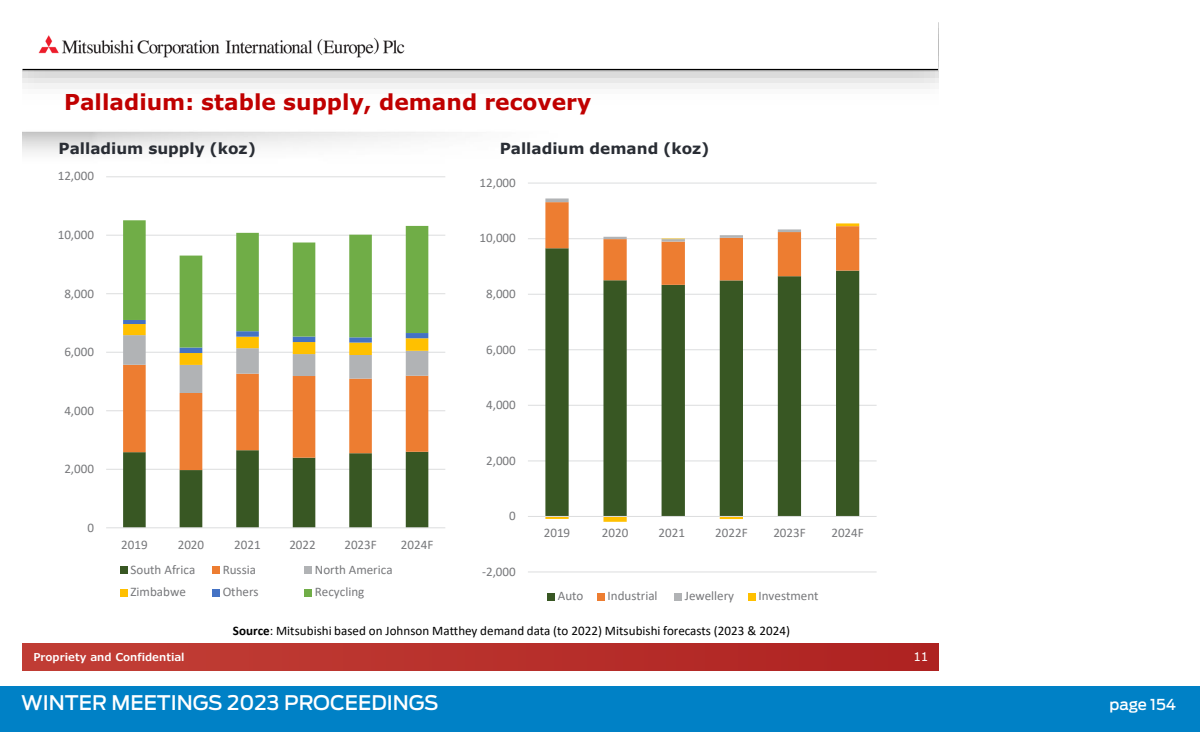
<style>
.page{position:relative;width:1200px;height:732px;background:#fff}
.page>*{position:absolute;margin:0;border:0;box-sizing:border-box;transform-origin:0 0}
.t1{font:700 21.75px "Verdana Pro";color:#c00000}
.t2{font:500 20px "Ford Antenna";color:#fff}
.t3{font:700 15.25px "Verdana Pro";color:#292d34}
.t4{font:500 15px "Ford Antenna";color:#fff}
.t5{font:13.12px "Calibri";color:#77787b}
.t6{font:13px "Calibri";color:#77787b}
.t7{font:13px "Calibri";letter-spacing:.005em;color:#000}
.t8{font:12px "Verdana Pro";color:#fff}
.t9{font:600 10.88px "Verdana Pro";color:#fff}
.s1{font-weight:700}
</style>
<div class="page">
<div style="left:22px;top:642px;width:916px;height:28px;background:linear-gradient(to right,#c23f36,#ae2221)"></div>
<img style="left:38px;top:35px;width:367px;height:23px">
<hr style="left:22px;top:69px;width:916px;height:1px;background:#000">
<hr style="left:106px;top:468px;width:339px;height:1px;background:#dcddde">
<hr style="left:106px;top:410px;width:339px;height:1px;background:#dcddde">
<hr style="left:106px;top:351px;width:339px;height:1px;background:#dcddde">
<hr style="left:106px;top:293px;width:339px;height:1px;background:#dcddde">
<hr style="left:106px;top:235px;width:339px;height:1px;background:#dcddde">
<hr style="left:106px;top:176px;width:339px;height:1px;background:#dcddde">
<svg style="left:123px;top:347px;width:305px;height:180px"></svg>
<svg style="left:123px;top:220px;width:305px;height:127px"></svg>
<hr style="left:106px;top:527px;width:339px;height:1px;background:#dcddde">
<div style="left:120px;top:566px;width:7px;height:7px;background:#385723"></div>
<div style="left:212px;top:566px;width:7px;height:7px;background:#ed7d31"></div>
<div style="left:305px;top:566px;width:7px;height:7px;background:#b1b3b5"></div>
<div style="left:120px;top:588px;width:7px;height:8px;background:#ffc000"></div>
<div style="left:212px;top:588px;width:7px;height:8px;background:#4472c4"></div>
<div style="left:305px;top:588px;width:7px;height:8px;background:#70ad47"></div>
<hr style="left:528px;top:571px;width:349px;height:1px;background:#dcddde">
<hr style="left:528px;top:460px;width:349px;height:1px;background:#dcddde">
<hr style="left:528px;top:404px;width:349px;height:1px;background:#dcddde">
<hr style="left:528px;top:349px;width:349px;height:1px;background:#dcddde">
<hr style="left:528px;top:294px;width:349px;height:1px;background:#dcddde">
<hr style="left:528px;top:238px;width:349px;height:1px;background:#dcddde">
<hr style="left:528px;top:182px;width:349px;height:1px;background:#dcddde">
<svg style="left:545px;top:202px;width:24px;height:21px"></svg>
<svg style="left:545px;top:198px;width:24px;height:4px"></svg>
<svg style="left:545px;top:223px;width:314px;height:298px"></svg>
<hr style="left:528px;top:516px;width:349px;height:1px;background:#dcddde">
<div style="left:547px;top:592px;width:8px;height:8px;background:#385723"></div>
<div style="left:597px;top:592px;width:7px;height:8px;background:#ed7d31"></div>
<div style="left:674px;top:592px;width:8px;height:8px;background:#b1b3b5"></div>
<div style="left:748px;top:592px;width:7px;height:8px;background:#ffc000"></div>
<div style="left:1px;top:686px;width:1199px;height:45px;background:#0081c6"></div>
<h1 class="t1" style="left:64px;top:88px;width:529px">Palladium: stable supply, demand recovery</h1>
<p class="t3" style="left:59px;top:138px;width:199px">Palladium supply (koz)</p>
<p class="t3" style="left:500px;top:138px;width:211px">Palladium demand (koz)</p>
<p class="t6" style="left:58px;top:167px;width:38px">12,000</p>
<p class="t6" style="left:480px;top:173px;width:38px">12,000</p>
<p class="t5" style="left:58px;top:225px;width:38px">10,000</p>
<p class="t6" style="left:480px;top:229px;width:38px">10,000</p>
<p class="t6" style="left:64px;top:284px;width:31px">8,000</p>
<p class="t6" style="left:486px;top:284px;width:31px">8,000</p>
<p class="t6" style="left:64px;top:342px;width:31px">6,000</p>
<p class="t6" style="left:486px;top:340px;width:31px">6,000</p>
<p class="t6" style="left:64px;top:401px;width:31px">4,000</p>
<p class="t6" style="left:486px;top:395px;width:31px">4,000</p>
<p class="t6" style="left:64px;top:459px;width:31px">2,000</p>
<p class="t6" style="left:486px;top:451px;width:31px">2,000</p>
<p class="t6" style="left:509px;top:506px;width:8px">0</p>
<p class="t6" style="left:87px;top:518px;width:8px">0</p>
<p class="t6" style="left:544px;top:523px;width:28px">2019</p>
<p class="t6" style="left:602px;top:523px;width:28px">2020</p>
<p class="t6" style="left:659px;top:523px;width:28px">2021</p>
<p class="t6" style="left:715px;top:523px;width:34px">2022F</p>
<p class="t6" style="left:773px;top:523px;width:34px">2023F</p>
<p class="t6" style="left:831px;top:523px;width:34px">2024F</p>
<p class="t6" style="left:121px;top:535px;width:28px">2019</p>
<p class="t6" style="left:178px;top:535px;width:28px">2020</p>
<p class="t6" style="left:234px;top:535px;width:28px">2021</p>
<p class="t6" style="left:289px;top:535px;width:28px">2022</p>
<p class="t6" style="left:344px;top:535px;width:34px">2023F</p>
<p class="t6" style="left:401px;top:535px;width:34px">2024F</p>
<p class="t6" style="left:131px;top:560px;width:66px">South Africa</p>
<p class="t6" style="left:223px;top:560px;width:35px">Russia</p>
<p class="t6" style="left:315px;top:560px;width:79px">North America</p>
<p class="t5" style="left:131px;top:582px;width:57px">Zimbabwe</p>
<p class="t5" style="left:223px;top:582px;width:38px">Others</p>
<p class="t5" style="left:315px;top:582px;width:51px">Recycling</p>
<p class="t7" style="left:233px;top:621px;width:559px"><span class="s1">Source</span>: Mitsubishi based on Johnson Matthey demand data (to 2022) Mitsubishi forecasts (2023 &amp; 2024)</p>
<p class="t6" style="left:482px;top:562px;width:35px">-2,000</p>
<p class="t6" style="left:558px;top:586px;width:27px">Auto</p>
<p class="t6" style="left:608px;top:586px;width:52px">Industrial</p>
<p class="t6" style="left:685px;top:586px;width:51px">Jewellery</p>
<p class="t6" style="left:758px;top:586px;width:62px">Investment</p>
<p class="t9" style="left:33px;top:650px;width:153px">Propriety and Confidential</p>
<p class="t8" style="left:913px;top:648px;width:17px">11</p>
<h2 class="t2" style="left:21px;top:685px;width:419px">WINTER MEETINGS 2023 PROCEEDINGS</h2>
<p class="t4" style="left:1110px;top:691px;width:68px">page 154</p>
</div>
